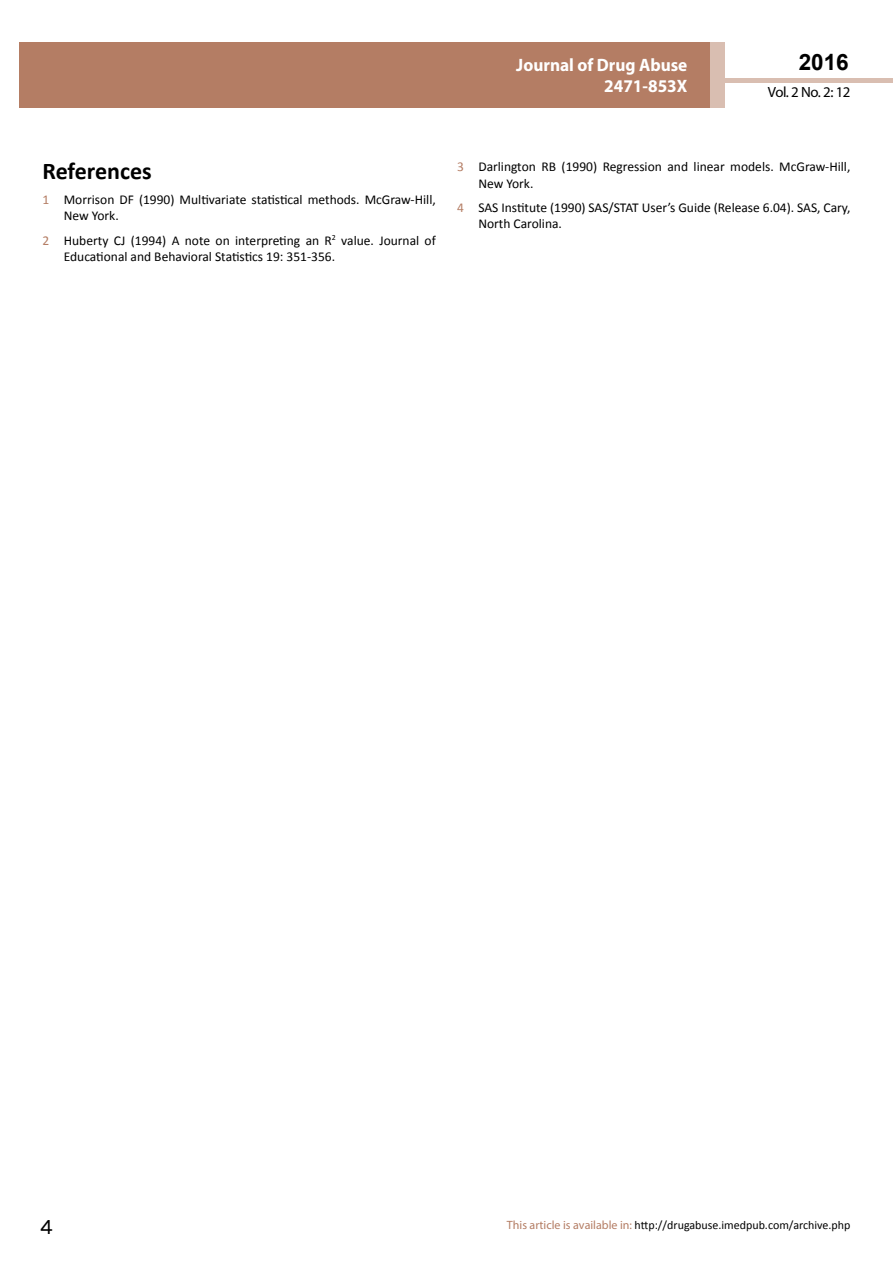
<style>
.page{position:relative;width:893px;height:1263px;background:#fff}
.page>*{position:absolute;margin:0;border:0;box-sizing:border-box;transform-origin:0 0}
.t1{font:25.5px "Tunga";color:#000}
.t2{font:700 24px "Calibri";color:#000}
.t3{font:700 22.5px "Arial";color:#000}
.t4{font:700 18px/21.6px "Myriad Pro";color:#fff;text-align:right;scale:.96 1}
.t5{font:14.85px "Myriad Pro";letter-spacing:-.03em;color:#000}
.t6{font:13.5px/16.2px "Calibri";color:#000}
.t7{font:12px "Calibri";color:#000}
.s1{color:#b47d64}
.s2{font-family:"Myriad Pro";color:#b47d64}
</style>
<div class="page">
<hr style="left:725px;top:78px;width:168px;height:4px;background:#d9beb1">
<div style="left:19px;top:42px;width:690px;height:66px;background:#b47d64"></div>
<div style="left:709px;top:42px;width:16px;height:66px;background:#d9beb1"></div>
<h3 class="t4" style="left:517px;top:53px;width:198px">ARCHIVOS DE MEDICINA<br>ISSN 1698-9465</h3>
<h3 class="t3" style="left:799px;top:47px;width:52px">2016</h3>
<h3 class="t4" style="left:516px;top:53px;width:180px">Journal of Drug Abuse<br>2471-853X</h3>
<p class="t5" style="left:768px;top:83px;width:84px">Vol. 2 No. 2: 12</p>
<h2 class="t2" style="left:43px;top:156px;width:111px">References</h2>
<p class="t6" style="left:64px;top:191px;width:374px;text-indent:-21px"><span class="s1">1</span> Morrison DF (1990) Multivariate statistical methods. McGraw-Hill,<br>New York.</p>
<p class="t6" style="left:64px;top:232px;width:374px;text-indent:-21px"><span class="s1">2</span> Huberty CJ (1994) A note on interpreting an R<sup>2</sup> value. Journal of<br>Educational and Behavioral Statistics 19: 351-356.</p>
<p class="t6" style="left:478px;top:159px;width:374px;text-indent:-21px"><span class="s1">3</span> Darlington RB (1990) Regression and linear models. McGraw-Hill,<br>New York.</p>
<p class="t6" style="left:478px;top:200px;width:374px;text-indent:-21px"><span class="s1">4</span> SAS Institute (1990) SAS/STAT User’s Guide (Release 6.04). SAS, Cary,<br>North Carolina.</p>
<h1 class="t1" style="left:40px;top:1210px;width:15px">4</h1>
<p class="t7" style="left:507px;top:1218px;width:345px"><span class="s2">This article is available in:</span> http://drugabuse.imedpub.com/archive.php</p>
</div>
